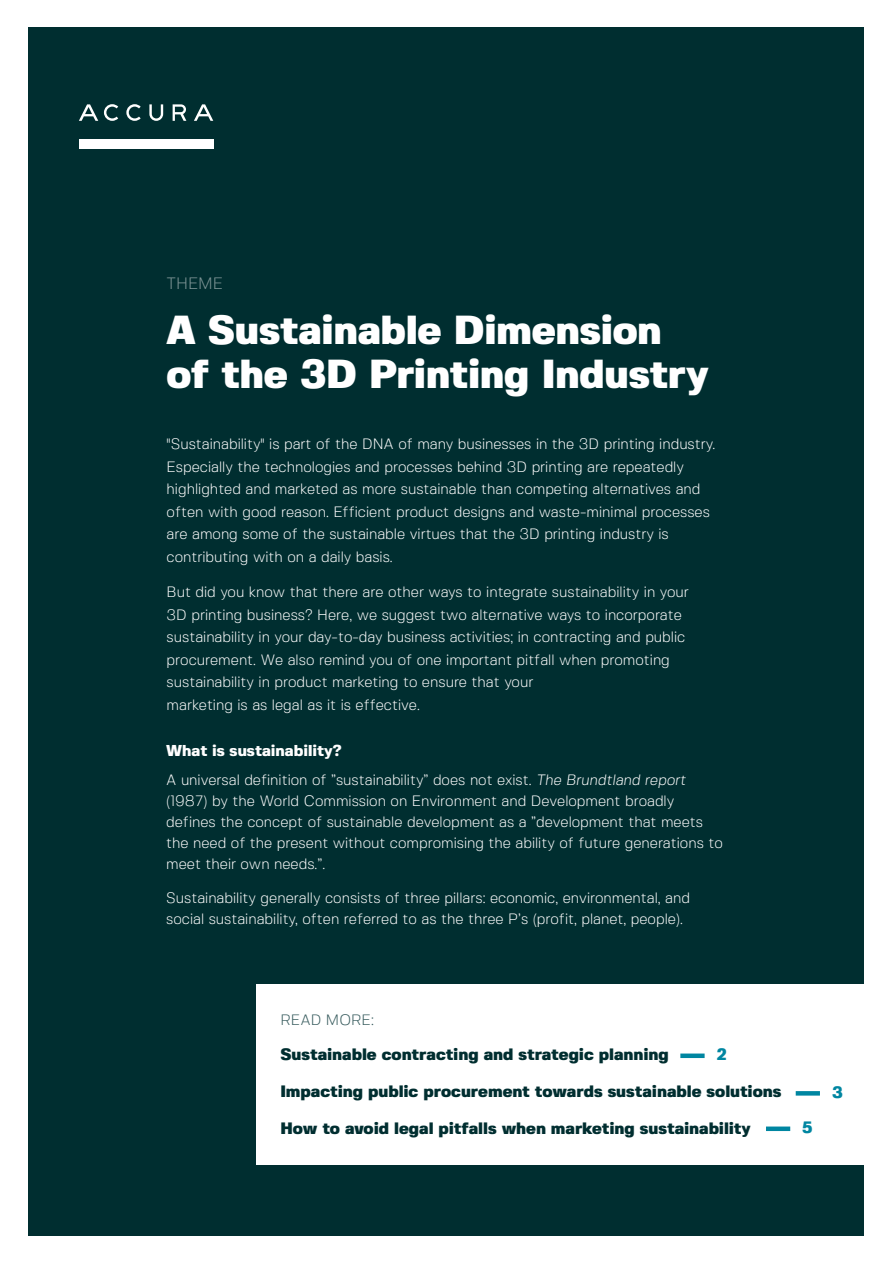
<style>
.page{position:relative;width:893px;height:1263px;background:#fff}
.page>*{position:absolute;margin:0;border:0;box-sizing:border-box;transform-origin:0 0}
.t1{font:900 40.5px/43.5px "Fivo Sans";letter-spacing:-.01em;color:#fff}
.t2{font:900 16.5px "Fivo Sans";letter-spacing:-.005em;color:#002e30}
.t3{font:300 16.5px "Fivo Sans";color:#809697}
.t4{font:900 16.5px "Fivo Sans";color:#0086a1}
.t5{font:800 15.75px "Fivo Sans";color:#fff}
.t6{font:300 15px/22.5px "Fivo Sans";color:#fff}
.t7{font:300 15px "Fivo Sans";letter-spacing:.005em;color:#33585a}
.s1{font-style:italic}
</style>
<div class="page">
<div style="left:29px;top:28px;width:835px;height:1208px;background:#002e30"></div>
<div style="left:79px;top:139px;width:134px;height:10px;background:#fff"></div>
<svg style="left:173px;top:104px;width:13px;height:17px"></svg>
<svg style="left:104px;top:104px;width:14px;height:17px"></svg>
<svg style="left:126px;top:104px;width:15px;height:17px"></svg>
<svg style="left:149px;top:104px;width:14px;height:17px"></svg>
<svg style="left:194px;top:104px;width:19px;height:17px"></svg>
<svg style="left:79px;top:104px;width:19px;height:17px"></svg>
<div style="left:256px;top:984px;width:637px;height:180px;background:#fff"></div>
<div style="left:680px;top:1053px;width:25px;height:5px;background:#0086a1"></div>
<svg style="left:796px;top:1091px;width:24px;height:4px"></svg>
<div style="left:766px;top:1126px;width:24px;height:5px;background:#0086a1"></div>
<p class="t3" style="left:167px;top:273px;width:58px">THEME</p>
<h1 class="t1" style="left:167px;top:308px;width:544px">A Sustainable Dimension of the 3D Printing Industry</h1>
<p class="t6" style="left:167px;top:433px;width:550px">"Sustainability" is part of the DNA of many businesses in the 3D printing industry.<br>Especially the technologies and processes behind 3D printing are repeatedly highlighted and marketed as more sustainable than competing alternatives and often with good reason. Efficient product designs and waste-minimal processes are among some of the sustainable virtues that the 3D printing industry is contributing with on a daily basis.</p>
<p class="t6" style="left:167px;top:580px;width:524px">But did you know that there are other ways to integrate sustainability in your 3D printing business? Here, we suggest two alternative ways to incorporate sustainability in your day-to-day business activities; in contracting and public procurement. We also remind you of one important pitfall when promoting sustainability in product marketing to ensure that your<br>marketing is as legal as it is effective.</p>
<p class="t5" style="left:166px;top:741px;width:177px">What is sustainability?</p>
<p class="t6" style="left:166px;top:769px;width:558px;line-height:21px">A universal definition of ”sustainability” does not exist. <span class="s1">The Brundtland report </span>(1987) by the World Commission on Environment and Development broadly defines the concept of sustainable development as a ”development that meets the need of the present without compromising the ability of future generations to meet their own needs.”.</p>
<p class="t6" style="left:166px;top:887px;width:525px;line-height:21px">Sustainability generally consists of three pillars: economic, environmental, and social sustainability, often referred to as the three P’s (profit, planet, people).</p>
<p class="t7" style="left:280px;top:1011px;width:95px">READ MORE:</p>
<p class="t2" style="left:280px;top:1044px;width:390px">Sustainable contracting and strategic planning</p>
<p class="t2" style="left:280px;top:1081px;width:503px">Impacting public procurement towards sustainable solutions</p>
<p class="t2" style="left:280px;top:1118px;width:472px">How to avoid legal pitfalls when marketing sustainability</p>
<p class="t4" style="left:717px;top:1044px;width:11px">2</p>
<p class="t4" style="left:802px;top:1117px;width:12px">5</p>
<p class="t4" style="left:832px;top:1082px;width:12px">3</p>
</div>
